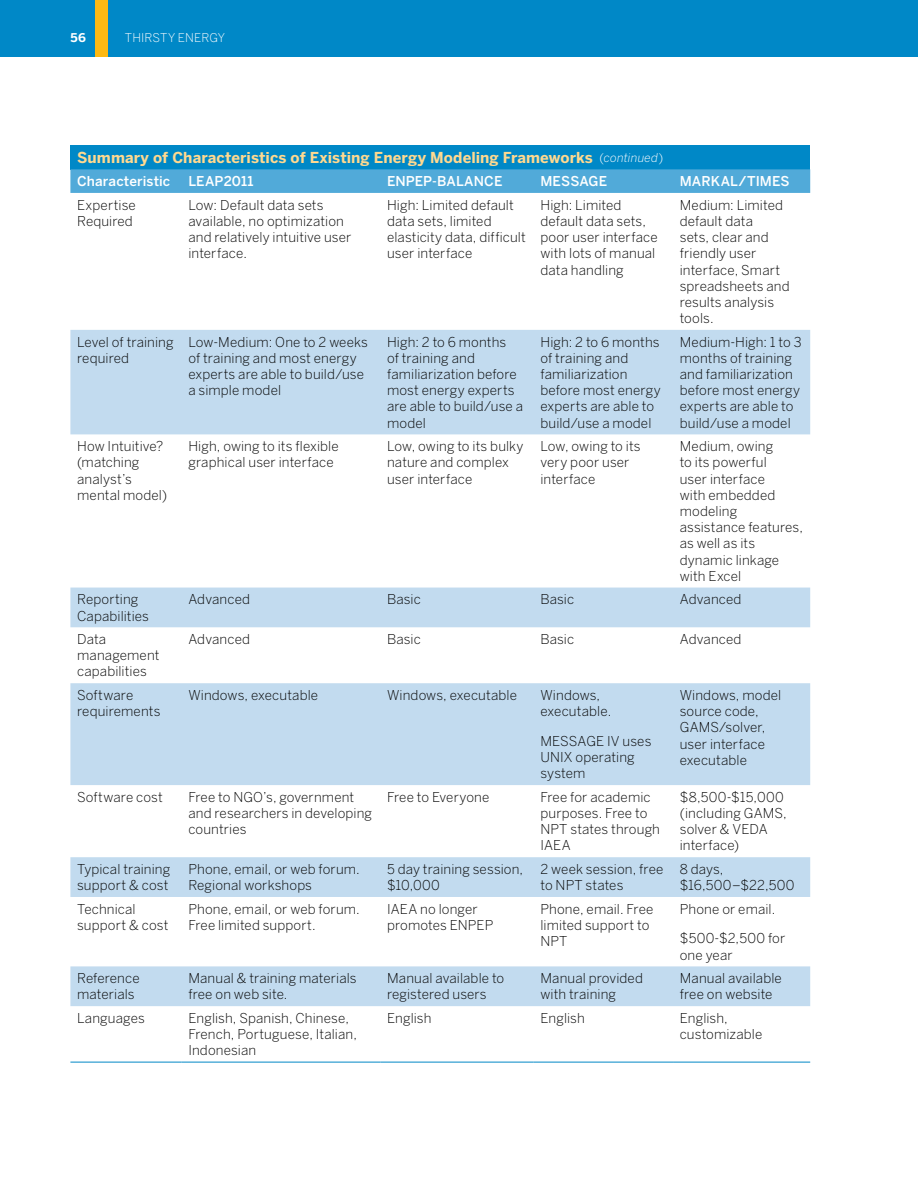
<style>
.page{position:relative;width:918px;height:1188px;background:#fff}
.page>*{position:absolute;margin:0;border:0;box-sizing:border-box;transform-origin:0 0}
.t1{font:700 15px "Benton Sans";letter-spacing:.005em;color:#ffd990}
.t2{font:300 13.5px/16.2px "Benton Sans";letter-spacing:.01em;color:#000}
.t3{font:500 13.5px "Benton Sans";letter-spacing:.005em;color:#fff}
.t4{font:300 12px "Benton Sans";letter-spacing:.01em;color:#fff}
.t5{font:italic 300 12px "Benton Sans";letter-spacing:.01em;color:#fff}
.t6{font:700 12px "Benton Sans";color:#fff}
.s1{font-style:normal}
</style>
<div class="page">
<div style="left:0;top:0;width:918px;height:57px;background:#0088c7"></div>
<div style="left:70px;top:145px;width:740px;height:24px;background:#0088c7"></div>
<svg style="left:70px;top:169px;width:740px;height:24px;background:#50a9d8"></svg>
<svg style="left:70px;top:330px;width:740px;height:676px"></svg>
<hr style="left:70px;top:1062px;width:112px;height:1px;background:#0088c7">
<hr style="left:182px;top:1062px;width:198px;height:1px;background:#0088c7">
<hr style="left:380px;top:1062px;width:154px;height:1px;background:#0088c7">
<hr style="left:534px;top:1062px;width:139px;height:1px;background:#0088c7">
<hr style="left:673px;top:1062px;width:137px;height:1px;background:#0088c7">
<div style="left:95px;top:0;width:13px;height:57px;background:#fdb913"></div>
<p class="t6" style="left:70px;top:31px;width:17px">56</p>
<p class="t4" style="left:125px;top:31px;width:102px">THIRSTY ENERGY</p>
<p class="t1" style="left:77px;top:148px;width:517px">Summary of Characteristics of Existing Energy Modeling Frameworks</p>
<p class="t3" style="left:77px;top:173px;width:95px">Characteristic</p>
<p class="t3" style="left:188px;top:173px;width:67px">LEAP2011</p>
<p class="t3" style="left:387px;top:173px;width:117px">ENPEP-BALANCE</p>
<p class="t3" style="left:540px;top:173px;width:68px">MESSAGE</p>
<p class="t3" style="left:680px;top:173px;width:111px">MARKAL/TIMES</p>
<p class="t2" style="left:77px;top:197px;width:60px">Expertise<br>Required</p>
<p class="t2" style="left:188px;top:197px;width:165px">Low: Default data sets available, no optimization and relatively intuitive user interface.</p>
<p class="t2" style="left:387px;top:197px;width:140px">High: Limited default data sets, limited elasticity data, difficult user interface</p>
<p class="t2" style="left:540px;top:197px;width:119px">High: Limited default data sets, poor user interface with lots of manual data handling</p>
<p class="t2" style="left:680px;top:197px;width:111px">Medium: Limited default data<br>sets, clear and friendly user interface, Smart spreadsheets and results analysis tools.</p>
<p class="t2" style="left:77px;top:334px;width:98px">Level of training required</p>
<p class="t2" style="left:188px;top:334px;width:181px">Low-Medium: One to 2 weeks of training and most energy experts are able to build/use a simple model</p>
<p class="t2" style="left:387px;top:334px;width:137px">High: 2 to 6 months<br>of training and familiarization before most energy experts are able to build/use a model</p>
<p class="t2" style="left:540px;top:334px;width:122px">High: 2 to 6 months of training and familiarization before most energy experts are able to build/use a model</p>
<p class="t2" style="left:680px;top:334px;width:123px">Medium-High: 1 to 3 months of training and familiarization before most energy experts are able to build/use a model</p>
<p class="t2" style="left:77px;top:438px;width:92px">How Intuitive? (matching analyst’s mental model)</p>
<p class="t2" style="left:188px;top:438px;width:152px">High, owing to its flexible graphical user interface</p>
<p class="t2" style="left:387px;top:438px;width:138px">Low, owing to its bulky nature and complex user interface</p>
<p class="t2" style="left:540px;top:438px;width:102px">Low, owing to its very poor user interface</p>
<p class="t2" style="left:680px;top:438px;width:125px">Medium, owing<br>to its powerful<br>user interface<br>with embedded modeling assistance features, as well as its dynamic linkage with Excel</p>
<p class="t2" style="left:77px;top:592px;width:73px">Reporting<br>Capabilities</p>
<p class="t2" style="left:188px;top:592px;width:63px">Advanced</p>
<p class="t2" style="left:387px;top:592px;width:35px">Basic</p>
<p class="t2" style="left:540px;top:592px;width:35px">Basic</p>
<p class="t2" style="left:680px;top:592px;width:63px">Advanced</p>
<p class="t2" style="left:77px;top:631px;width:84px">Data management capabilities</p>
<p class="t2" style="left:188px;top:631px;width:63px">Advanced</p>
<p class="t2" style="left:387px;top:631px;width:35px">Basic</p>
<p class="t2" style="left:540px;top:631px;width:35px">Basic</p>
<p class="t2" style="left:680px;top:631px;width:63px">Advanced</p>
<p class="t2" style="left:77px;top:687px;width:85px">Software requirements</p>
<p class="t2" style="left:188px;top:687px;width:131px">Windows, executable</p>
<p class="t2" style="left:387px;top:687px;width:131px">Windows, executable</p>
<p class="t2" style="left:540px;top:687px;width:72px">Windows, executable.</p>
<p class="t2" style="left:540px;top:733px;width:112px">MESSAGE IV uses<br>UNIX operating system</p>
<p class="t5" style="left:600px;top:150px;width:65px"><span class="s1">(</span>continued<span class="s1">)</span></p>
<p class="t2" style="left:680px;top:687px;width:103px">Windows, model source code,<br>GAMS/solver, user interface executable</p>
<p class="t2" style="left:77px;top:789px;width:87px">Software cost</p>
<p class="t2" style="left:188px;top:789px;width:185px">Free to NGO’s, government and researchers in developing countries</p>
<p class="t2" style="left:387px;top:789px;width:104px">Free to Everyone</p>
<p class="t2" style="left:540px;top:789px;width:121px">Free for academic purposes. Free to<br>NPT states through<br>IAEA</p>
<p class="t2" style="left:680px;top:789px;width:108px">$8,500-$15,000 (including GAMS, solver &amp; VEDA interface)</p>
<p class="t2" style="left:77px;top:861px;width:95px">Typical training support &amp; cost</p>
<p class="t2" style="left:188px;top:861px;width:173px">Phone, email, or web forum.<br>Regional workshops</p>
<p class="t2" style="left:387px;top:861px;width:138px">5 day training session, $10,000</p>
<p class="t2" style="left:540px;top:861px;width:124px">2 week session, free to NPT states</p>
<p class="t2" style="left:680px;top:861px;width:116px">8 days, $16,500–$22,500</p>
<p class="t2" style="left:77px;top:901px;width:93px">Technical support &amp; cost</p>
<p class="t2" style="left:188px;top:901px;width:173px">Phone, email, or web forum.<br>Free limited support.</p>
<p class="t2" style="left:387px;top:901px;width:108px">IAEA no longer promotes ENPEP</p>
<p class="t2" style="left:540px;top:901px;width:114px">Phone, email. Free limited support to<br>NPT</p>
<p class="t2" style="left:680px;top:894px;width:107px;line-height:29.7px">Phone or email. $500-$2,500 for</p>
<p class="t2" style="left:680px;top:947px;width:54px">one year</p>
<p class="t2" style="left:77px;top:970px;width:64px">Reference materials</p>
<p class="t2" style="left:188px;top:970px;width:170px">Manual &amp; training materials free on web site.</p>
<p class="t2" style="left:387px;top:970px;width:119px">Manual available to registered users</p>
<p class="t2" style="left:540px;top:970px;width:104px">Manual provided with training</p>
<p class="t2" style="left:680px;top:970px;width:104px">Manual available free on website</p>
<p class="t2" style="left:77px;top:1010px;width:69px">Languages</p>
<p class="t2" style="left:188px;top:1010px;width:170px">English, Spanish, Chinese,<br>French, Portuguese, Italian,<br>Indonesian</p>
<p class="t2" style="left:387px;top:1010px;width:46px">English</p>
<p class="t2" style="left:540px;top:1010px;width:46px">English</p>
<p class="t2" style="left:680px;top:1010px;width:84px">English, customizable</p>
</div>
